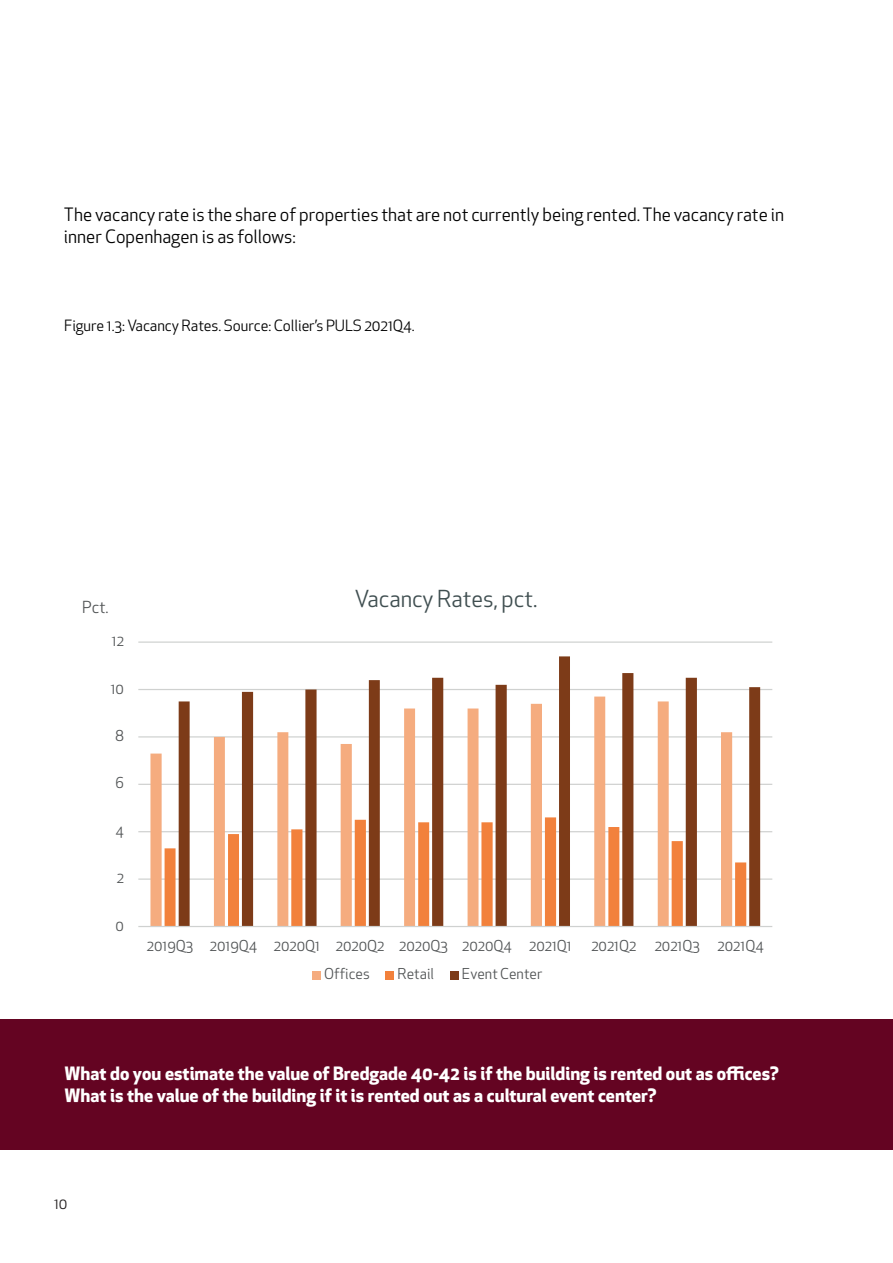
<style>
.page{position:relative;width:893px;height:1263px;background:#fff}
.page>*{position:absolute;margin:0;border:0;box-sizing:border-box;transform-origin:0 0}
.t1{font:22.95px "Apex New";color:#3f4e50}
.t2{font:700 18px/21.6px "Apex New";color:#fff}
.t3{font:18px/21.6px "Apex New";color:#000}
.t4{font:16.2px "Apex New";color:#515455}
.t5{font:15.15px "Apex New";letter-spacing:-.005em;color:#000}
.t6{font:15px "Apex New";color:#231f20}
.t7{font:14.7px "Apex New";color:#515455}
</style>
<div class="page">
<hr style="left:138px;top:878px;width:634px;height:2px;background:#cfd1d0">
<hr style="left:138px;top:831px;width:634px;height:1px;background:#cfd1d0">
<hr style="left:138px;top:784px;width:634px;height:1px;background:#cfd1d0">
<hr style="left:138px;top:736px;width:634px;height:1px;background:#cfd1d0">
<hr style="left:138px;top:689px;width:634px;height:1px;background:#cfd1d0">
<hr style="left:138px;top:641px;width:634px;height:2px;background:#cfd1d0">
<svg style="left:150px;top:701px;width:29px;height:225px"></svg>
<svg style="left:165px;top:817px;width:14px;height:109px"></svg>
<svg style="left:179px;top:656px;width:581px;height:270px"></svg>
<hr style="left:138px;top:926px;width:634px;height:1px;background:#cfd1d0">
<div style="left:312px;top:971px;width:8px;height:8px;background:#f5ac7f"></div>
<div style="left:385px;top:971px;width:9px;height:8px;background:#f2813c"></div>
<div style="left:450px;top:971px;width:8px;height:8px;background:#7d3b18"></div>
<div style="left:0;top:1019px;width:893px;height:130px;background:#640422"></div>
<p class="t3" style="left:64px;top:204px;width:721px">The vacancy rate is the share of properties that are not currently being rented.The vacancy rate in inner Copenhagen is as follows:</p>
<p class="t5" style="left:64px;top:316px;width:352px">Figure 1.3:Vacancy Rates. Source: Collier’s PULS 2021Q4.</p>
<p class="t4" style="left:82px;top:597px;width:28px">Pct.</p>
<p class="t7" style="left:112px;top:631px;width:14px">12</p>
<p class="t7" style="left:111px;top:679px;width:15px">10</p>
<p class="t7" style="left:116px;top:726px;width:10px">8</p>
<p class="t7" style="left:116px;top:774px;width:10px">6</p>
<p class="t7" style="left:116px;top:821px;width:10px">4</p>
<p class="t7" style="left:117px;top:868px;width:9px">2</p>
<p class="t7" style="left:116px;top:916px;width:10px">0</p>
<p class="t1" style="left:355px;top:584px;width:184px">VacancyRates, pct.</p>
<p class="t7" style="left:147px;top:936px;width:426px">2019Q3 2019Q4 2020Q1 2020Q2 2020Q3 2020Q4 2021Q1</p>
<p class="t7" style="left:591px;top:936px;width:174px">2021Q2 2021Q3 2021Q4</p>
<p class="t7" style="left:324px;top:964px;width:47px">Offices</p>
<p class="t7" style="left:398px;top:964px;width:38px">Retail</p>
<p class="t7" style="left:462px;top:964px;width:82px">Event Center</p>
<p class="t2" style="left:65px;top:1062px;width:716px">What do you estimate the value of Bredgade 40-42 is if the building is rented out as offices?<br>What is the value of the building if it is rented out as a cultural event center?</p>
<p class="t6" style="left:54px;top:1194px;width:15px">10</p>
</div>
